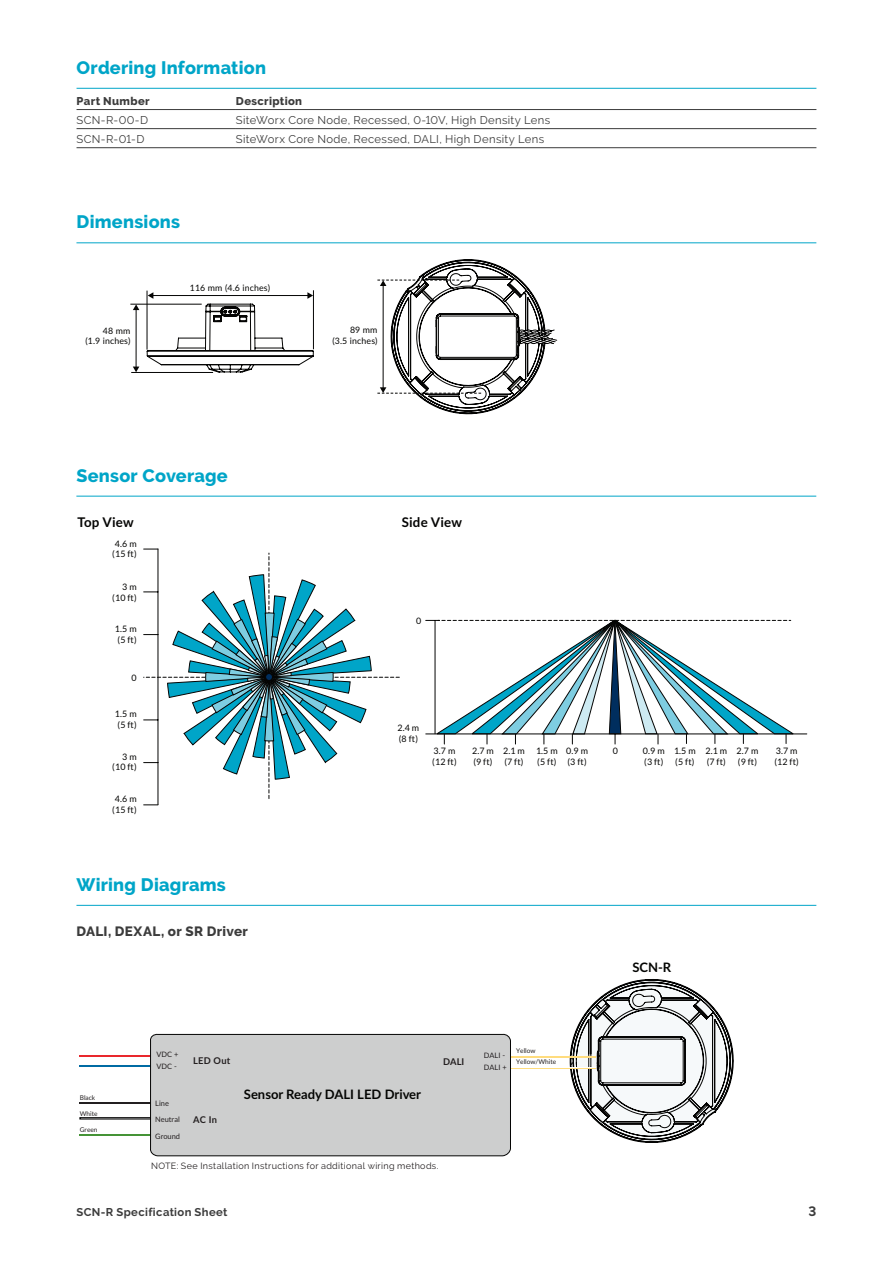
<style>
.page{position:relative;width:893px;height:1263px;background:#fff}
.page>*{position:absolute;margin:0;border:0;box-sizing:border-box;transform-origin:0 0}
.A4_Cover_Headline_32{font:800 18px "Raleway";letter-spacing:.015em;color:#00a5c8}
.A4_Copy_Headline_9{font:800 13.5px "Raleway";letter-spacing:.025em;color:#3c3c3c}
.t1{font:700 13.5px "Raleway";color:#3c3c3c}
.t2{font:700 13.35px "Lato";letter-spacing:.015em;color:#050504}
.t3{font:700 13.05px "Lato";color:#040503}
.A4_Cover_Headline_32-2{font:11.25px "Raleway";letter-spacing:.03em;color:#3c3c3c}
.t4{font:700 11.25px "Raleway";letter-spacing:.035em;color:#3c3c3c}
.A4_Cover_Headline_32-3{font:800 11.25px "Raleway";letter-spacing:.03em;color:#3c3c3c}
.t5{font:700 9.3px "Lato";letter-spacing:.025em;color:#231f20}
.A4_Cover_Headline_32-4{font:9px "Raleway";letter-spacing:.04em;color:#231f20}
.t6{font:8.85px/10.6px "Lato";letter-spacing:.015em;color:#050504}
.t7{font:7.5px/15.8px "Lato";color:#231f20}
.t8{font:6.45px/11.1px "Lato";color:#231f20}
</style>
<div class="page">
<hr style="left:313px;top:290px;width:1px;height:59px;background:#050504">
<svg style="left:146px;top:292px;width:168px;height:81px"></svg>
<hr style="left:147px;top:291px;width:1px;height:59px;background:#050504">
<hr style="left:130px;top:304px;width:72px;height:1px;background:#050504">
<hr style="left:131px;top:372px;width:82px;height:1px;background:#050504">
<hr style="left:136px;top:309px;width:1px;height:58px;background:#050504">
<svg style="left:133px;top:367px;width:6px;height:5px"></svg>
<svg style="left:133px;top:304px;width:6px;height:6px"></svg>
<svg style="left:377px;top:259px;width:180px;height:155px"></svg>
<hr style="left:76px;top:242px;width:740px;height:1px;background:#00a5c8">
<hr style="left:77px;top:109px;width:159px;height:1px;background:#3c3c3c">
<hr style="left:236px;top:109px;width:580px;height:1px;background:#3c3c3c">
<hr style="left:77px;top:128px;width:159px;height:1px;background:#3c3c3c">
<hr style="left:236px;top:128px;width:580px;height:1px;background:#3c3c3c">
<hr style="left:77px;top:147px;width:159px;height:1px;background:#3c3c3c">
<hr style="left:236px;top:147px;width:580px;height:1px;background:#3c3c3c">
<hr style="left:77px;top:88px;width:159px;height:1px;background:#00a5c8">
<hr style="left:236px;top:88px;width:580px;height:1px;background:#00a5c8">
<hr style="left:158px;top:549px;width:1px;height:256px;background:#050504">
<svg style="left:144px;top:804px;width:14px;height:1px"></svg>
<svg style="left:144px;top:549px;width:651px;height:249px"></svg>
<hr style="left:426px;top:734px;width:381px;height:1px;background:#050504">
<hr style="left:76px;top:496px;width:740px;height:1px;background:#00a5c8">
<hr style="left:76px;top:905px;width:740px;height:1px;background:#00a5c8">
<svg style="left:570px;top:979px;width:163px;height:164px"></svg>
<hr style="left:80px;top:1102px;width:71px;height:1px;background:#231f20">
<div style="left:80px;top:1117px;width:71px;height:2px;border:1px solid #000"></div>
<hr style="left:80px;top:1134px;width:71px;height:2px;background:#459336">
<hr style="left:80px;top:1055px;width:71px;height:1px;background:#e9282d">
<hr style="left:80px;top:1066px;width:71px;height:1px;background:#006ba3">
<div style="left:150px;top:1033px;width:361px;height:123px;background:#cdcece"></div>
<hr style="left:511px;top:1056px;width:84px;height:1px;background:#ffdc7e">
<hr style="left:511px;top:1067px;width:84px;height:1px;background:#fff">
<p class="A4_Cover_Headline_32" style="left:77px;top:57px;width:191px">Ordering Information</p>
<p class="A4_Cover_Headline_32-3" style="left:77px;top:95px;width:75px">Part Number</p>
<p class="A4_Cover_Headline_32-3" style="left:236px;top:95px;width:68px">Description</p>
<p class="A4_Cover_Headline_32-2" style="left:77px;top:114px;width:73px">SCN-R-00-D</p>
<p class="A4_Cover_Headline_32-2" style="left:236px;top:114px;width:316px">SiteWorx Core Node, Recessed, 0-10V, High Density Lens</p>
<p class="A4_Cover_Headline_32-2" style="left:77px;top:133px;width:69px">SCN-R-01-D</p>
<p class="A4_Cover_Headline_32-2" style="left:236px;top:133px;width:310px">SiteWorx Core Node, Recessed, DALI, High Density Lens</p>
<p class="A4_Cover_Headline_32" style="left:76px;top:212px;width:105px">Dimensions</p>
<p class="t6" style="left:85px;top:325px;width:47px;text-align:right">48 mm<br>(1.9 inches)</p>
<p class="t6" style="left:190px;top:282px;width:82px">116 mm (4.6 inches)</p>
<p class="A4_Cover_Headline_32" style="left:76px;top:465px;width:153px">Sensor Coverage</p>
<p class="t6" style="left:332px;top:325px;width:47px;text-align:right">89 mm<br>(3.5 inches)</p>
<p class="t2" style="left:77px;top:515px;width:58px">Top View</p>
<p class="t2" style="left:402px;top:515px;width:62px">Side View</p>
<p class="t6" style="left:112px;top:538px;width:26px;text-align:center">4.6 m (15 ft)</p>
<p class="t6" style="left:112px;top:581px;width:26px;text-align:right">3 m (10 ft)</p>
<p class="t6" style="left:115px;top:623px;width:23px">1.5 m (5 ft)</p>
<p class="t6" style="left:132px;top:672px;width:7px">0</p>
<p class="t6" style="left:115px;top:709px;width:23px">1.5 m (5 ft)</p>
<p class="t6" style="left:112px;top:751px;width:26px;text-align:right">3 m (10 ft)</p>
<p class="t6" style="left:112px;top:793px;width:26px;text-align:center">4.6 m (15 ft)</p>
<p class="A4_Cover_Headline_32" style="left:76px;top:874px;width:151px">Wiring Diagrams</p>
<p class="A4_Copy_Headline_9" style="left:76px;top:923px;width:173px">DALI, DEXAL, or SR Driver</p>
<p class="t6" style="left:416px;top:615px;width:7px">0</p>
<p class="t6" style="left:398px;top:723px;width:23px">2.4 m (8 ft)</p>
<p class="t6" style="left:432px;top:745px;width:26px">3.7 m (12 ft)</p>
<p class="t6" style="left:472px;top:745px;width:23px">2.7 m (9 ft)</p>
<p class="t6" style="left:503px;top:745px;width:23px">2.1 m (7 ft)</p>
<p class="t6" style="left:536px;top:745px;width:23px">1.5 m (5 ft)</p>
<p class="t6" style="left:566px;top:745px;width:23px">0.9 m (3 ft)</p>
<p class="t6" style="left:613px;top:745px;width:7px">0</p>
<p class="t6" style="left:705px;top:745px;width:23px">2.1 m (7 ft)</p>
<p class="t6" style="left:643px;top:745px;width:23px">0.9 m (3 ft)</p>
<p class="t6" style="left:674px;top:745px;width:23px">1.5 m (5 ft)</p>
<p class="t6" style="left:737px;top:745px;width:23px">2.7 m (9 ft)</p>
<p class="t6" style="left:774px;top:745px;width:26px">3.7 m (12 ft)</p>
<p class="t3" style="left:632px;top:957px;width:41px">SCN-R</p>
<p class="t8" style="left:80px;top:1092px;width:17px">Black</p>
<p class="t8" style="left:80px;top:1107px;width:19px">White</p>
<p class="t8" style="left:80px;top:1124px;width:19px">Green</p>
<p class="t7" style="left:157px;top:1046px;width:23px">VDC +</p>
<p class="t7" style="left:157px;top:1058px;width:22px">VDC -</p>
<p class="t7" style="left:155px;top:1095px;width:26px">Line<br>Neutral</p>
<p class="t7" style="left:155px;top:1128px;width:26px">Ground</p>
<p class="t5" style="left:193px;top:1053px;width:39px">LED Out</p>
<p class="t5" style="left:193px;top:1112px;width:25px">AC In</p>
<p class="t3" style="left:244px;top:1085px;width:179px">Sensor Ready DALI LED Driver</p>
<p class="t5" style="left:443px;top:1054px;width:23px">DALI</p>
<p class="A4_Cover_Headline_32-4" style="left:151px;top:1161px;width:289px">NOTE: See Installation Instructions for additional wiring methods.</p>
<p class="t7" style="left:484px;top:1047px;width:23px">DALI -</p>
<p class="t7" style="left:484px;top:1059px;width:24px">DALI +</p>
<p class="t8" style="left:516px;top:1045px;width:42px">Yellow<br>Yellow/White</p>
<p class="t4" style="left:77px;top:1206px;width:152px">SCN-R Specification Sheet</p>
<h2 class="t1" style="left:808px;top:1204px;width:9px">3</h2>
</div>
